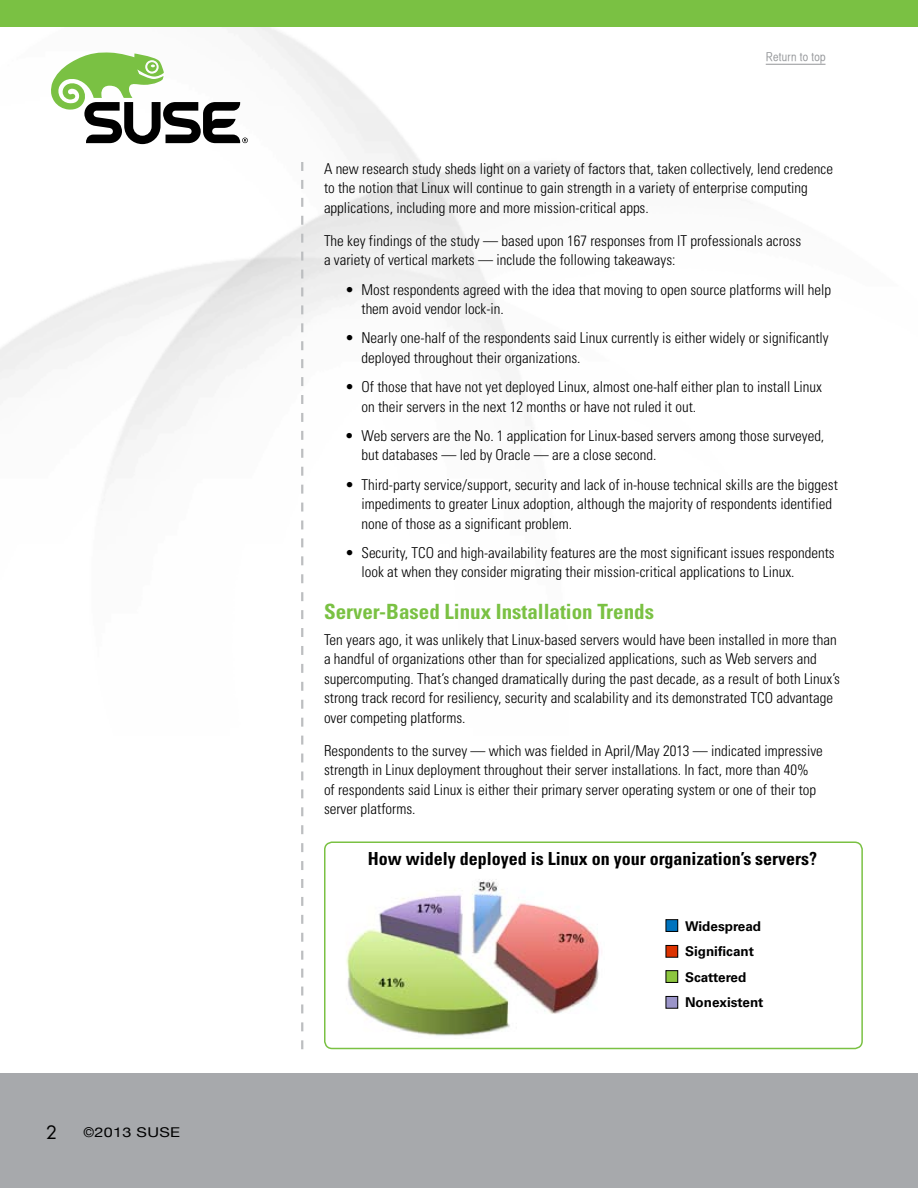
<style>
.page{position:relative;width:918px;height:1188px;background:#fff}
.page>*{position:absolute;margin:0;border:0;box-sizing:border-box;transform-origin:0 0}
.t1{font:700 condensed 21px "Univers";color:#7ac143}
.t2{font:700 condensed 18px "Univers";color:#000}
.t3{font:18px "Futura";color:#000}
.t4{font:300 condensed 15px/19.5px "Univers";color:#000}
.t5{font:700 13.5px/25.5px "Univers";color:#000}
.t6{font:13.5px "Helvetica Neue";letter-spacing:.02em;color:#000}
.t7{font:12px "Helvetica CY Plain";letter-spacing:.02em;color:#939598}
</style>
<div class="page">
<div style="left:0;top:1073px;width:918px;height:115px;background:#a7a9ac"></div>
<div style="left:0;top:0;width:918px;height:27px;background:#7ac143"></div>
<hr style="left:766px;top:64px;width:60px;height:1px;background:#939598">
<svg style="left:51px;top:52px;width:197px;height:92px"></svg>
<svg style="left:301px;top:162px;width:2px;height:887px"></svg>
<div style="left:324px;top:842px;width:539px;height:207px;border:2px solid #7ac143;border-radius:8px"></div>
<div style="left:666px;top:920px;width:12px;height:11px;background:#0073be"></div>
<div style="left:666px;top:919px;width:12px;height:13px;border:1px solid #000"></div>
<div style="left:666px;top:945px;width:12px;height:12px;background:#dc3200"></div>
<div style="left:666px;top:945px;width:12px;height:13px;border:1px solid #000"></div>
<div style="left:666px;top:996px;width:12px;height:12px;background:#9b95c9"></div>
<div style="left:666px;top:996px;width:12px;height:13px;border:1px solid #000"></div>
<div style="left:666px;top:971px;width:12px;height:11px;background:#8dc63f"></div>
<div style="left:666px;top:970px;width:12px;height:13px;border:1px solid #000"></div>
<img style="left:346px;top:879px;width:254px;height:157px">
<p class="t3" style="left:46px;top:1120px;width:13px">2</p>
<p class="t6" style="left:83px;top:1124px;width:98px">©2013 SUSE</p>
<p class="t7" style="left:766px;top:50px;width:61px">Return to top</p>
<p class="t4" style="left:324px;top:159px;width:510px">A new research study sheds light on a variety of factors that, taken collectively, lend credence to the notion that Linux will continue to gain strength in a variety of enterprise computing applications, including more and more mission-critical apps.</p>
<p class="t4" style="left:324px;top:231px;width:479px">The key findings of the study — based upon 167 responses from IT professionals across a variety of vertical markets — include the following takeaways:</p>
<p class="t4" style="left:362px;top:280px;width:471px;text-indent:-16px">• Most respondents agreed with the idea that moving to open source platforms will help them avoid vendor lock-in.</p>
<p class="t4" style="left:362px;top:328px;width:469px;text-indent:-16px">• Nearly one-half of the respondents said Linux currently is either widely or significantly deployed throughout their organizations.</p>
<p class="t4" style="left:361px;top:377px;width:462px;text-indent:-16px">• Of those that have not yet deployed Linux, almost one-half either plan to install Linux on their servers in the next 12 months or have not ruled it out.</p>
<p class="t4" style="left:362px;top:426px;width:464px;text-indent:-17px">• Web servers are the No. 1 application for Linux-based servers among those surveyed, but databases — led by Oracle — are a close second.</p>
<p class="t4" style="left:362px;top:475px;width:478px;text-indent:-16px">• Third-party service/support, security and lack of in-house technical skills are the biggest impediments to greater Linux adoption, although the majority of respondents identified none of those as a significant problem.</p>
<p class="t4" style="left:362px;top:543px;width:475px;text-indent:-16px">• Security, TCO and high-availability features are the most significant issues respondents look at when they consider migrating their mission-critical applications to Linux.</p>
<h1 class="t1" style="left:324px;top:598px;width:332px">Server-Based Linux Installation Trends</h1>
<p class="t4" style="left:324px;top:630px;width:518px">Ten years ago, it was unlikely that Linux-based servers would have been installed in more than a handful of organizations other than for specialized applications, such as Web servers and supercomputing. That’s changed dramatically during the past decade, as a result of both Linux’s strong track record for resiliency, security and scalability and its demonstrated TCO advantage over competing platforms.</p>
<p class="t4" style="left:324px;top:741px;width:500px">Respondents to the survey — which was fielded in April/May 2013 — indicated impressive strength in Linux deployment throughout their server installations. In fact, more than 40% of respondents said Linux is either their primary server operating system or one of their top server platforms.</p>
<p class="t2" style="left:368px;top:848px;width:451px">How widely deployed is Linux on your organization’s servers?</p>
<p class="t5" style="left:685px;top:913px;width:80px">Widespread<br>Significant<br>Scattered<br>Nonexistent</p>
</div>
